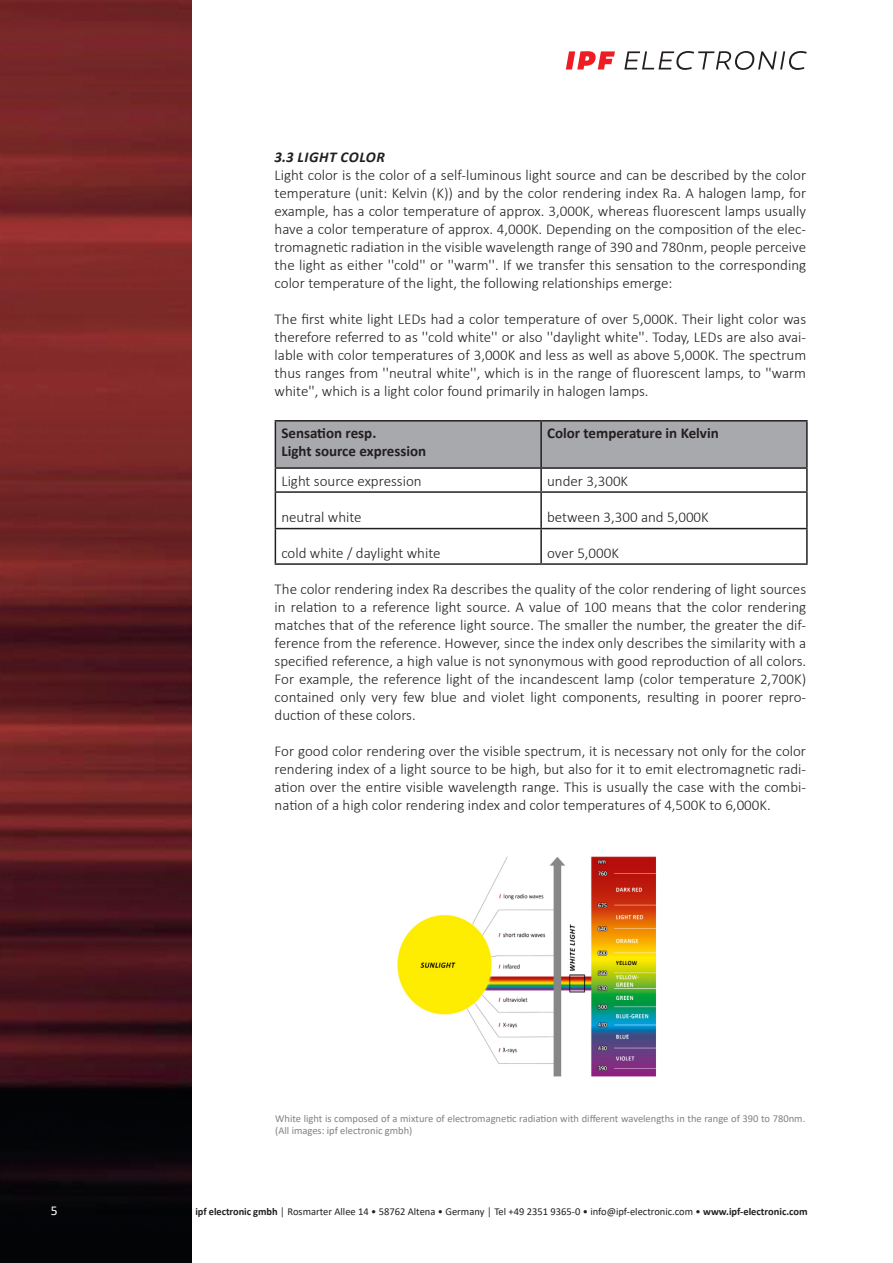
<style>
.page{position:relative;width:893px;height:1263px;background:#fff}
.page>*{position:absolute;margin:0;border:0;box-sizing:border-box;transform-origin:0 0}
.Lesetext{font:300 15px/18px "Calibri";color:#231f20;text-align:justify}
.t1{font:700 15px "Calibri";color:#231f20}
.Zwischenüberschrift{font:italic 700 15px "Calibri";letter-spacing:.04em;color:#231f20}
.t2{font:13.5px "Calibri";color:#fff}
.t3{font:10.5px/12px "Calibri";color:#808285}
.t4{font:10.5px "Calibri";color:#231f20}
.s1{font-weight:700}
</style>
<div class="page">
<img style="left:0;top:0;width:191px;height:1263px">
<svg style="left:624px;top:51px;width:183px;height:19px"></svg>
<svg style="left:566px;top:51px;width:49px;height:18px"></svg>
<hr style="left:275px;top:420px;width:266px;height:2px;background:#231f20">
<hr style="left:541px;top:420px;width:267px;height:2px;background:#231f20">
<hr style="left:806px;top:422px;width:2px;height:45px;background:#231f20">
<svg style="left:275px;top:421px;width:532px;height:70px"></svg>
<hr style="left:541px;top:467px;width:267px;height:2px;background:#231f20">
<hr style="left:540px;top:469px;width:2px;height:22px;background:#231f20">
<hr style="left:806px;top:469px;width:2px;height:22px;background:#231f20">
<hr style="left:275px;top:491px;width:266px;height:2px;background:#231f20">
<hr style="left:275px;top:493px;width:1px;height:35px;background:#231f20">
<hr style="left:541px;top:491px;width:267px;height:2px;background:#231f20">
<hr style="left:540px;top:493px;width:2px;height:35px;background:#231f20">
<hr style="left:806px;top:493px;width:2px;height:35px;background:#231f20">
<hr style="left:275px;top:528px;width:266px;height:1px;background:#231f20">
<hr style="left:275px;top:529px;width:1px;height:34px;background:#231f20">
<hr style="left:541px;top:528px;width:267px;height:1px;background:#231f20">
<hr style="left:540px;top:529px;width:2px;height:34px;background:#231f20">
<hr style="left:806px;top:529px;width:2px;height:34px;background:#231f20">
<hr style="left:275px;top:563px;width:266px;height:2px;background:#231f20">
<hr style="left:541px;top:563px;width:267px;height:2px;background:#231f20">
<img style="left:397px;top:856px;width:259px;height:221px">
<p class="Zwischenüberschrift" style="left:275px;top:146px;width:112px">3.3 LIGHT COLOR</p>
<p class="Lesetext" style="left:275px;top:166px;width:533px">Light color is the color of a self-luminous light source and can be described by the color temperature (unit: Kelvin (K)) and by the color rendering index Ra. A halogen lamp, for example, has a color temperature of approx. 3,000K, whereas fluorescent lamps usually have a color temperature of approx. 4,000K. Depending on the composition of the elec&shy;tromagnetic radiation in the visible wavelength range of 390 and 780nm, people perceive the light as either ''cold'' or ''warm''. If we transfer this sensation to the corresponding color temperature of the light, the following relationships emerge:</p>
<p class="Lesetext" style="left:275px;top:310px;width:533px">The first white light LEDs had a color temperature of over 5,000K. Their light color was therefore referred to as ''cold white'' or also ''daylight white''. Today, LEDs are also avai&shy;lable with color temperatures of 3,000K and less as well as above 5,000K. The spectrum thus ranges from ''neutral white'', which is in the range of fluorescent lamps, to ''warm white'', which is a light color found primarily in halogen lamps.</p>
<p class="t1" style="left:281px;top:422px;width:96px">Sensation resp.</p>
<p class="t1" style="left:281px;top:440px;width:146px">Light source expression</p>
<p class="t1" style="left:547px;top:422px;width:173px">Color temperature in Kelvin</p>
<p class="Lesetext" style="left:281px;top:472px;width:142px">Light source expression</p>
<p class="Lesetext" style="left:547px;top:472px;width:83px">under 3,300K</p>
<p class="Lesetext" style="left:281px;top:508px;width:82px">neutral white</p>
<p class="Lesetext" style="left:547px;top:508px;width:163px">between 3,300 and 5,000K</p>
<p class="Lesetext" style="left:281px;top:544px;width:161px">cold white / daylight white</p>
<p class="Lesetext" style="left:547px;top:544px;width:73px">over 5,000K</p>
<p class="Lesetext" style="left:275px;top:580px;width:533px">The color rendering index Ra describes the quality of the color rendering of light sources in relation to a reference light source. A value of 100 means that the color rendering matches that of the reference light source. The smaller the number, the greater the dif&shy;ference from the reference. However, since the index only describes the similarity with a specified reference, a high value is not synonymous with good reproduction of all colors.<br>For example, the reference light of the incandescent lamp (color temperature 2,700K) contained only very few blue and violet light components, resulting in poorer repro&shy;duction of these colors.</p>
<p class="Lesetext" style="left:275px;top:742px;width:533px">For good color rendering over the visible spectrum, it is necessary not only for the color rendering index of a light source to be high, but also for it to emit electromagnetic radi&shy;ation over the entire visible wavelength range. This is usually the case with the combi&shy;nation of a high color rendering index and color temperatures of 4,500K to 6,000K.</p>
<p class="t3" style="left:275px;top:1112px;width:532px">White light is composed of a mixture of electromagnetic radiation with different wavelengths in the range of 390 to 780nm. (All images: ipf electronic gmbh)</p>
<p class="t2" style="left:51px;top:1201px;width:8px">5</p>
<p class="t4" style="left:195px;top:1204px;width:614px"><span class="s1">ipf electronic gmbh</span> │ Rosmarter Allee 14 • 58762 Altena • Germany │ Tel +49 2351 9365-0 • info@ipf-electronic.com • <span class="s1">www.ipf-electronic.com</span></p>
</div>
